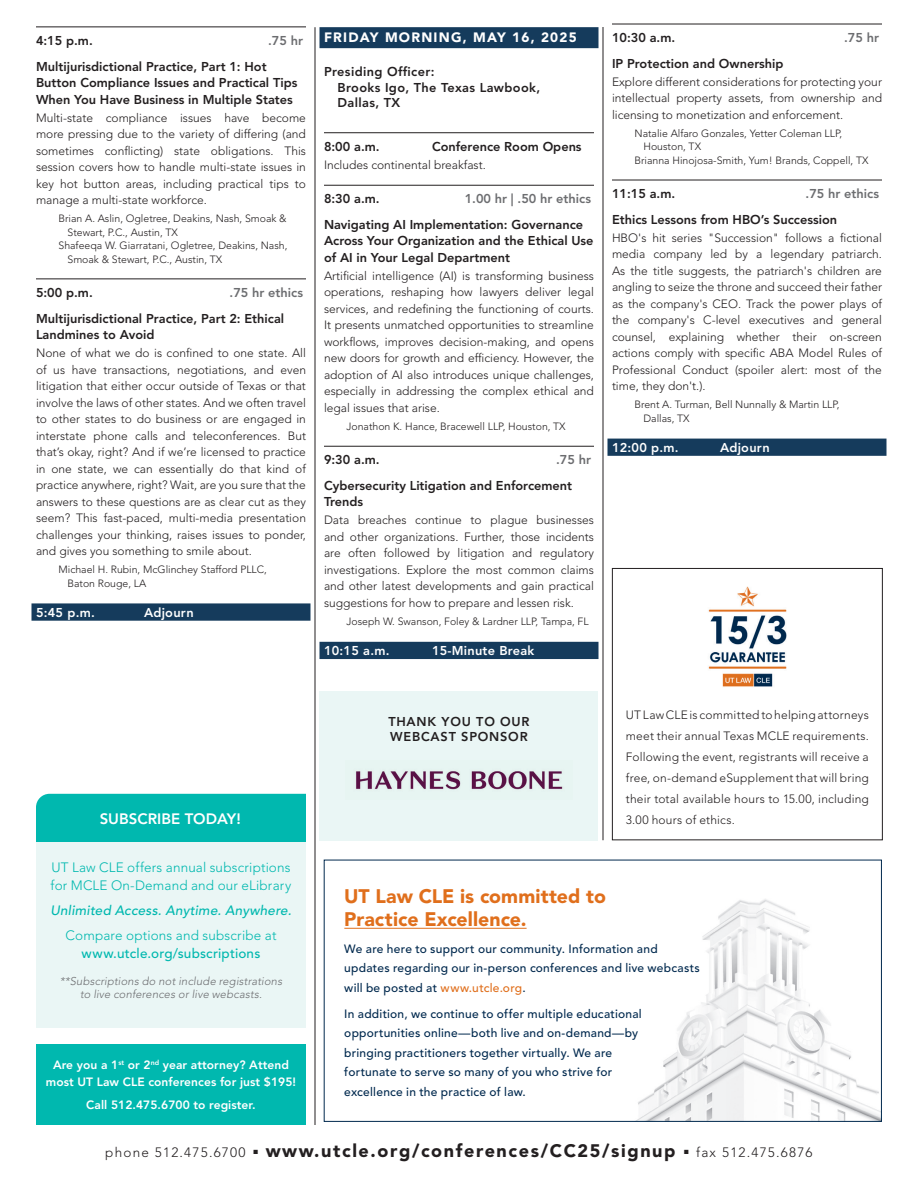
<style>
.page{position:relative;width:918px;height:1188px;background:#fff}
.page>*{position:absolute;margin:0;border:0;box-sizing:border-box;transform-origin:0 0}
.t1{font:900 19.5px/23.4px "Avenir LT Std";color:#e06f1c}
.t2{font:900 18px "Avenir LT Std";letter-spacing:.09em;color:#231f20}
.t3{font:800 15px "Avenir LT Std";color:#fff}
.t4{font:300 13.5px/18px "Avenir LT Std";letter-spacing:.01em;color:#00b8af}
.t5{font:300 13.5px "Avenir LT Std";letter-spacing:.09em;color:#231f20}
.t6{font:italic 500 13.5px "Avenir LT Std";letter-spacing:.015em;color:#00b8af}
.t7{font:500 13.5px "Avenir LT Std";letter-spacing:.015em;color:#00b8af}
.t8{font:900 13.5px "Avenir LT Std";letter-spacing:.09em;color:#fff}
.t9{font:800 12.75px/16.5px "Avenir LT Std";color:#231f20}
.t10{font:800 12.75px "Avenir LT Std";color:#6c6d70}
.t11{font:800 12.75px "Avenir LT Std";letter-spacing:.02em;color:#fff}
.t12{font:800 12.75px/15.8px "Avenir LT Std";letter-spacing:.03em;color:#231f20}
.t13{font:800 12.75px/15px "Avenir LT Std";letter-spacing:.06em;color:#231f20}
.t14{font:300 12px/16.5px "Avenir LT Std";color:#231f20;text-align:justify}
.t15{font:500 12px/19.5px "Avenir LT Std";letter-spacing:.02em;color:#00294e}
.t16{font:800 12px/16.5px "Avenir LT Std";letter-spacing:.005em;color:#fff;text-align:center}
.t17{font:italic 300 11.25px/13.5px "Avenir LT Std";letter-spacing:.015em;color:#6c6d70;text-align:center}
.t18{font:300 10.5px/13.5px "Avenir LT Std";color:#231f20}
.s1{color:#e06f1c}
</style>
<div class="page">
<div style="left:320px;top:691px;width:278px;height:149px;background:#eaf6f5"></div>
<hr style="left:315px;top:27px;width:1px;height:1098px;background:#231f20">
<hr style="left:603px;top:27px;width:1px;height:813px;background:#231f20">
<hr style="left:36px;top:27px;width:270px;height:1px;background:#231f20">
<hr style="left:36px;top:279px;width:270px;height:1px;background:#231f20">
<div style="left:32px;top:603px;width:278px;height:18px;background:#153b5c"></div>
<div style="left:320px;top:27px;width:278px;height:21px;background:#153b5c"></div>
<hr style="left:324px;top:132px;width:270px;height:1px;background:#231f20">
<hr style="left:324px;top:185px;width:270px;height:1px;background:#231f20">
<hr style="left:324px;top:446px;width:270px;height:1px;background:#231f20">
<div style="left:320px;top:642px;width:278px;height:17px;background:#153b5c"></div>
<hr style="left:612px;top:24px;width:270px;height:1px;background:#231f20">
<hr style="left:612px;top:180px;width:270px;height:1px;background:#231f20">
<div style="left:608px;top:439px;width:278px;height:17px;background:#153b5c"></div>
<div style="left:36px;top:1044px;width:270px;height:81px;background:#00b8af"></div>
<div style="left:36px;top:794px;width:270px;height:48px;background:#00b8af"></div>
<div style="left:36px;top:842px;width:270px;height:185px;background:#eaf6f5"></div>
<img style="left:637px;top:899px;width:243px;height:221px">
<div style="left:324px;top:860px;width:558px;height:262px;border:1px solid #00294e"></div>
<hr style="left:344px;top:928px;width:183px;height:1px;background:#e06f1c">
<div style="left:612px;top:568px;width:271px;height:272px;border:1px solid #231f20"></div>
<img style="left:708px;top:586px;width:79px;height:101px">
<img style="left:356px;top:770px;width:207px;height:20px">
<p class="t9" style="left:36px;top:32px;width:58px">4:15 p.m.</p>
<p class="t10" style="left:268px;top:33px;width:36px">.75 hr</p>
<p class="t9" style="left:36px;top:58px;width:263px">Multijurisdictional Practice, Part 1: Hot<br>Button Compliance Issues and Practical Tips<br>When You Have Business in Multiple States</p>
<p class="t14" style="left:36px;top:109px;width:272px">Multi-state compliance issues have become more pressing due to the variety of differing (and sometimes conflicting) state obligations. This session covers how to handle multi-state issues in key hot button areas, including practical tips to manage a multi-state workforce.</p>
<p class="t18" style="left:58px;top:212px;width:230px">Brian A. Aslin, Ogletree, Deakins, Nash, Smoak &amp;</p>
<p class="t18" style="left:67px;top:225px;width:112px">Stewart, P.C., Austin, TX</p>
<p class="t18" style="left:58px;top:239px;width:230px">Shafeeqa W. Giarratani, Ogletree, Deakins, Nash,</p>
<p class="t18" style="left:67px;top:252px;width:156px">Smoak &amp; Stewart, P.C., Austin, TX</p>
<p class="t9" style="left:36px;top:284px;width:58px">5:00 p.m.</p>
<p class="t10" style="left:230px;top:285px;width:75px">.75 hr ethics</p>
<p class="t9" style="left:36px;top:310px;width:250px">Multijurisdictional Practice, Part 2: Ethical<br>Landmines to Avoid</p>
<p class="t14" style="left:36px;top:345px;width:272px">None of what we do is confined to one state. All of us have transactions, negotiations, and even litigation that either occur outside of Texas or that involve the laws of other states. And we often travel to other states to do business or are engaged in interstate phone calls and teleconferences. But that’s okay, right? And if we’re licensed to practice in one state, we can essentially do that kind of practice anywhere, right? Wait, are you sure that the answers to these questions are as clear cut as they seem? This fast-paced, multi-media presentation challenges your thinking, raises issues to ponder, and gives you something to smile about.</p>
<p class="t18" style="left:67px;top:563px;width:201px;text-indent:-9px">Michael H. Rubin, McGlinchey Stafford PLLC,<br>Baton Rouge, LA</p>
<p class="t11" style="left:36px;top:605px;width:60px">5:45 p.m.</p>
<p class="t11" style="left:144px;top:605px;width:51px">Adjourn</p>
<p class="t8" style="left:324px;top:29px;width:254px">FRIDAY MORNING, MAY 16, 2025</p>
<p class="t12" style="left:338px;top:64px;width:204px;text-indent:-14px">Presiding Officer:<br>Brooks Igo, The Texas Lawbook,<br>Dallas, TX</p>
<p class="t9" style="left:324px;top:138px;width:57px">8:00 a.m.</p>
<p class="t9" style="left:432px;top:138px;width:151px">Conference Room Opens</p>
<p class="t14" style="left:324px;top:157px;width:163px">Includes continental breakfast.</p>
<p class="t9" style="left:324px;top:191px;width:57px">8:30 a.m.</p>
<p class="t10" style="left:465px;top:191px;width:128px">1.00 hr | .50 hr ethics</p>
<p class="t9" style="left:324px;top:216px;width:271px">Navigating AI Implementation: Governance<br>Across Your Organization and the Ethical Use of AI in Your Legal Department</p>
<p class="t14" style="left:324px;top:268px;width:272px">Artificial intelligence (AI) is transforming business operations, reshaping how lawyers deliver legal services, and redefining the functioning of courts.<br>It presents unmatched opportunities to streamline workflows, improves decision-making, and opens new doors for growth and efficiency. However, the adoption of AI also introduces unique challenges, especially in addressing the complex ethical and legal issues that arise.</p>
<p class="t18" style="left:346px;top:420px;width:221px">Jonathon K. Hance, Bracewell LLP, Houston, TX</p>
<p class="t9" style="left:324px;top:452px;width:57px">9:30 a.m.</p>
<p class="t10" style="left:556px;top:452px;width:36px">.75 hr</p>
<p class="t9" style="left:324px;top:477px;width:250px">Cybersecurity Litigation and Enforcement<br>Trends</p>
<p class="t14" style="left:324px;top:512px;width:272px">Data breaches continue to plague businesses and other organizations. Further, those incidents are often followed by litigation and regulatory investigations. Explore the most common claims and other latest developments and gain practical suggestions for how to prepare and lessen risk.</p>
<p class="t18" style="left:346px;top:615px;width:244px">Joseph W. Swanson, Foley &amp; Lardner LLP, Tampa, FL</p>
<p class="t11" style="left:324px;top:643px;width:67px">10:15 a.m.</p>
<p class="t11" style="left:432px;top:643px;width:104px">15-Minute Break</p>
<p class="t9" style="left:612px;top:30px;width:65px">10:30 a.m.</p>
<p class="t10" style="left:844px;top:30px;width:36px">.75 hr</p>
<p class="t9" style="left:612px;top:55px;width:173px">IP Protection and Ownership</p>
<p class="t14" style="left:612px;top:73px;width:272px">Explore different considerations for protecting your intellectual property assets, from ownership and licensing to monetization and enforcement.</p>
<p class="t18" style="left:634px;top:126px;width:209px">Natalie Alfaro Gonzales, Yetter Coleman LLP,</p>
<p class="t18" style="left:643px;top:140px;width:59px">Houston, TX</p>
<p class="t18" style="left:634px;top:153px;width:236px">Brianna Hinojosa-Smith, Yum! Brands, Coppell, TX</p>
<p class="t9" style="left:612px;top:186px;width:65px">11:15 a.m.</p>
<p class="t10" style="left:806px;top:186px;width:75px">.75 hr ethics</p>
<p class="t9" style="left:612px;top:211px;width:227px">Ethics Lessons from HBO’s Succession</p>
<p class="t14" style="left:612px;top:229px;width:272px">HBO's hit series "Succession" follows a fictional media company led by a legendary patriarch.<br>As the title suggests, the patriarch's children are angling to seize the throne and succeed their father as the company's CEO. Track the power plays of the company's C-level executives and general counsel, explaining whether their on-screen actions comply with specific ABA Model Rules of Professional Conduct (spoiler alert: most of the time, they don't.).</p>
<p class="t18" style="left:643px;top:398px;width:198px;text-indent:-9px">Brent A. Turman, Bell Nunnally &amp; Martin LLP,<br>Dallas, TX</p>
<p class="t11" style="left:612px;top:440px;width:68px">12:00 p.m.</p>
<p class="t11" style="left:720px;top:440px;width:51px">Adjourn</p>
<p class="t3" style="left:100px;top:810px;width:143px">SUBSCRIBE TODAY!</p>
<p class="t4" style="left:51px;top:859px;width:242px">UT Law CLE offers annual subscriptions for MCLE On-Demand and our eLibrary</p>
<p class="t6" style="left:50px;top:903px;width:243px">Unlimited Access. Anytime. Anywhere.</p>
<p class="t4" style="left:65px;top:926px;width:213px">Compare options and subscribe at</p>
<p class="t7" style="left:82px;top:945px;width:180px">www.utcle.org/subscriptions</p>
<p class="t17" style="left:60px;top:974px;width:224px">**Subscriptions do not include registrations to live conferences or live webcasts.</p>
<p class="t16" style="left:46px;top:1057px;width:252px">Are you a 1<sup>st</sup> or 2<sup>nd</sup> year attorney? Attend most UT Law CLE conferences for just $195!</p>
<p class="t16" style="left:86px;top:1097px;width:171px">Call 512.475.6700 to register.</p>
<p class="t13" style="left:388px;top:714px;width:143px">THANK YOU TO OUR<br>WEBCAST SPONSOR</p>
<p class="t14" style="left:626px;top:705px;width:245px;line-height:21px">UT Law CLE is committed to helping attorneys meet their annual Texas MCLE requirements.<br>Following the event, registrants will receive a free, on-demand eSupplement that will bring their total available hours to 15.00, including 3.00 hours of ethics.</p>
<h1 class="t1" style="left:344px;top:884px;width:263px">UT Law CLE is committed to<br>Practice Excellence.</h1>
<p class="t15" style="left:344px;top:939px;width:357px">We are here to support our community. Information and updates regarding our in-person conferences and live webcasts will be posted at <span class="s1">www.utcle.org</span>.</p>
<p class="t15" style="left:344px;top:1004px;width:299px">In addition, we continue to offer multiple educational opportunities online—both live and on-demand—by bringing practitioners together virtually. We are fortunate to serve so many of you who strive for excellence in the practice of law.</p>
<p class="t5" style="left:105px;top:1144px;width:142px">phone 512.475.6700</p>
<h2 class="t2" style="left:254px;top:1139px;width:423px">■ www.utcle.org/conferences/CC25/signup</h2>
<p class="t5" style="left:684px;top:1144px;width:130px">■ fax 512.475.6876</p>
</div>
